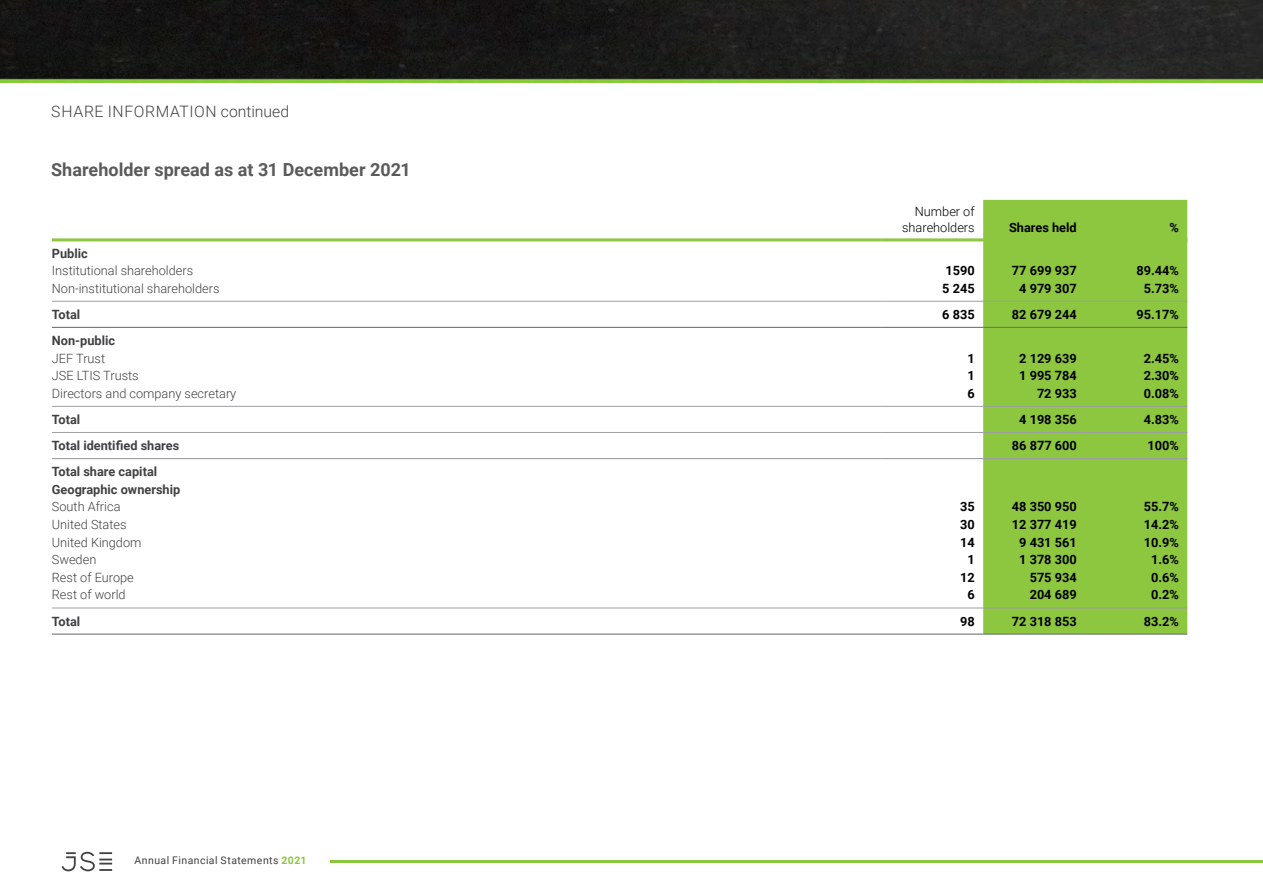
<style>
.page{position:relative;width:1263px;height:893px;background:#fff}
.page>*{position:absolute;margin:0;border:0;box-sizing:border-box;transform-origin:0 0}
.t1{font:700 18px "Roboto";color:#5a5a5a}
.t2{font:300 15.75px "Roboto";letter-spacing:.035em;color:#414042}
.t3{font:700 12.75px "Roboto";color:#000}
.t4{font:300 12.75px "Roboto";color:#414042}
.t5{font:700 12.75px/17.5px "Roboto";color:#414042}
.t6{font:300 12.75px/16.5px "Roboto";color:#000;text-align:right}
.t7{font:10.5px "Roboto";letter-spacing:.04em;color:#414042}
.s1{font-weight:700;color:#8dc63f}
</style>
<div class="page">
<svg style="left:62px;top:852px;width:50px;height:19px"></svg>
<hr style="left:330px;top:861px;width:933px;height:2px;background:#8dc63f">
<img style="left:0;top:0;width:1263px;height:82px">
<div style="left:983px;top:200px;width:204px;height:434px;background:#8dc63f"></div>
<hr style="left:52px;top:238px;width:829px;height:3px;background:#8dc63f">
<hr style="left:881px;top:238px;width:102px;height:3px;background:#8dc63f">
<hr style="left:983px;top:238px;width:102px;height:3px;background:#8dc63f">
<hr style="left:1085px;top:238px;width:102px;height:3px;background:#8dc63f">
<hr style="left:52px;top:301px;width:829px;height:1px;background:#9d9fa2">
<hr style="left:52px;top:406px;width:829px;height:1px;background:#9d9fa2">
<hr style="left:52px;top:432px;width:829px;height:1px;background:#9d9fa2">
<hr style="left:52px;top:608px;width:829px;height:1px;background:#9d9fa2">
<hr style="left:881px;top:301px;width:102px;height:1px;background:#9d9fa2">
<hr style="left:983px;top:301px;width:102px;height:1px;background:#9d9fa2">
<hr style="left:1085px;top:301px;width:102px;height:1px;background:#9d9fa2">
<hr style="left:881px;top:406px;width:102px;height:1px;background:#9d9fa2">
<hr style="left:983px;top:406px;width:102px;height:1px;background:#9d9fa2">
<hr style="left:1085px;top:406px;width:102px;height:1px;background:#9d9fa2">
<hr style="left:881px;top:432px;width:102px;height:1px;background:#9d9fa2">
<hr style="left:983px;top:432px;width:102px;height:1px;background:#9d9fa2">
<hr style="left:1085px;top:432px;width:102px;height:1px;background:#9d9fa2">
<hr style="left:881px;top:608px;width:102px;height:1px;background:#9d9fa2">
<hr style="left:983px;top:608px;width:102px;height:1px;background:#9d9fa2">
<hr style="left:1085px;top:608px;width:102px;height:1px;background:#9d9fa2">
<hr style="left:52px;top:327px;width:829px;height:1px;background:#727476">
<hr style="left:52px;top:634px;width:829px;height:1px;background:#727476">
<hr style="left:881px;top:327px;width:102px;height:1px;background:#727476">
<hr style="left:983px;top:327px;width:102px;height:1px;background:#727476">
<hr style="left:1085px;top:327px;width:102px;height:1px;background:#727476">
<hr style="left:881px;top:634px;width:102px;height:1px;background:#727476">
<hr style="left:983px;top:634px;width:102px;height:1px;background:#727476">
<hr style="left:1085px;top:634px;width:102px;height:1px;background:#727476">
<hr style="left:52px;top:458px;width:829px;height:1px;background:#9d9fa2">
<hr style="left:881px;top:458px;width:102px;height:1px;background:#9d9fa2">
<hr style="left:983px;top:458px;width:102px;height:1px;background:#9d9fa2">
<hr style="left:1085px;top:458px;width:102px;height:1px;background:#9d9fa2">
<p class="t2" style="left:51px;top:100px;width:239px">SHARE INFORMATION continued</p>
<h1 class="t1" style="left:51px;top:157px;width:361px">Shareholder spread as at 31 December 2021</h1>
<p class="t6" style="left:902px;top:203px;width:74px">Number of shareholders</p>
<p class="t3" style="left:1009px;top:219px;width:69px">Shares held</p>
<p class="t3" style="left:1169px;top:219px;width:11px">%</p>
<p class="t5" style="left:52px;top:244px;width:37px">Public</p>
<p class="t4" style="left:52px;top:262px;width:143px">Institutional shareholders</p>
<p class="t3" style="left:945px;top:262px;width:31px">1590</p>
<p class="t3" style="left:1012px;top:262px;width:66px">77 699 937</p>
<p class="t3" style="left:1136px;top:262px;width:44px">89.44%</p>
<p class="t4" style="left:52px;top:279px;width:169px">Non-institutional shareholders</p>
<p class="t3" style="left:942px;top:279px;width:34px">5 245</p>
<p class="t3" style="left:1019px;top:279px;width:59px">4 979 307</p>
<p class="t3" style="left:1144px;top:279px;width:37px">5.73%</p>
<p class="t5" style="left:52px;top:305px;width:30px">Total</p>
<p class="t3" style="left:942px;top:305px;width:34px">6 835</p>
<p class="t3" style="left:1012px;top:305px;width:66px">82 679 244</p>
<p class="t3" style="left:1136px;top:305px;width:44px">95.17%</p>
<p class="t5" style="left:52px;top:331px;width:65px">Non-public</p>
<p class="t4" style="left:52px;top:349px;width:55px">JEF Trust</p>
<p class="t3" style="left:967px;top:349px;width:9px">1</p>
<p class="t3" style="left:1019px;top:349px;width:59px">2 129 639</p>
<p class="t3" style="left:1144px;top:349px;width:37px">2.45%</p>
<p class="t4" style="left:52px;top:367px;width:88px">JSE LTIS Trusts</p>
<p class="t3" style="left:967px;top:367px;width:9px">1</p>
<p class="t3" style="left:1019px;top:367px;width:59px">1 995 784</p>
<p class="t3" style="left:1144px;top:367px;width:37px">2.30%</p>
<p class="t4" style="left:52px;top:384px;width:186px">Directors and company secretary</p>
<p class="t3" style="left:967px;top:384px;width:9px">6</p>
<p class="t3" style="left:1037px;top:384px;width:41px">72 933</p>
<p class="t3" style="left:1144px;top:384px;width:37px">0.08%</p>
<p class="t5" style="left:52px;top:410px;width:30px">Total</p>
<p class="t3" style="left:1019px;top:410px;width:59px">4 198 356</p>
<p class="t3" style="left:1144px;top:410px;width:37px">4.83%</p>
<p class="t5" style="left:52px;top:436px;width:129px">Total identified shares</p>
<p class="t3" style="left:1012px;top:437px;width:66px">86 877 600</p>
<p class="t3" style="left:1147px;top:437px;width:33px">100%</p>
<p class="t5" style="left:52px;top:462px;width:130px">Total share capital<br>Geographic ownership</p>
<p class="t4" style="left:52px;top:498px;width:70px">South Africa</p>
<p class="t3" style="left:960px;top:498px;width:16px">35</p>
<p class="t3" style="left:1012px;top:498px;width:66px">48 350 950</p>
<p class="t3" style="left:1144px;top:498px;width:37px">55.7%</p>
<p class="t4" style="left:52px;top:515px;width:76px">United States</p>
<p class="t3" style="left:960px;top:515px;width:16px">30</p>
<p class="t3" style="left:1012px;top:515px;width:66px">12 377 419</p>
<p class="t3" style="left:1144px;top:515px;width:37px">14.2%</p>
<p class="t4" style="left:52px;top:533px;width:91px">United Kingdom</p>
<p class="t3" style="left:960px;top:533px;width:16px">14</p>
<p class="t3" style="left:1019px;top:533px;width:59px">9 431 561</p>
<p class="t3" style="left:1144px;top:533px;width:37px">10.9%</p>
<p class="t4" style="left:52px;top:551px;width:46px">Sweden</p>
<p class="t3" style="left:967px;top:551px;width:9px">1</p>
<p class="t3" style="left:1019px;top:551px;width:59px">1 378 300</p>
<p class="t3" style="left:1151px;top:551px;width:29px">1.6%</p>
<p class="t4" style="left:52px;top:568px;width:83px">Rest of Europe</p>
<p class="t3" style="left:960px;top:568px;width:16px">12</p>
<p class="t3" style="left:1030px;top:568px;width:49px">575 934</p>
<p class="t3" style="left:1151px;top:568px;width:29px">0.6%</p>
<p class="t4" style="left:52px;top:586px;width:75px">Rest of world</p>
<p class="t3" style="left:967px;top:586px;width:9px">6</p>
<p class="t3" style="left:1030px;top:586px;width:49px">204 689</p>
<p class="t3" style="left:1151px;top:586px;width:29px">0.2%</p>
<p class="t5" style="left:52px;top:612px;width:30px">Total</p>
<p class="t3" style="left:960px;top:612px;width:16px">98</p>
<p class="t3" style="left:1012px;top:612px;width:66px">72 318 853</p>
<p class="t3" style="left:1144px;top:612px;width:37px">83.2%</p>
<p class="t7" style="left:135px;top:853px;width:174px">Annual Financial Statements <span class="s1">2021</span></p>
</div>
